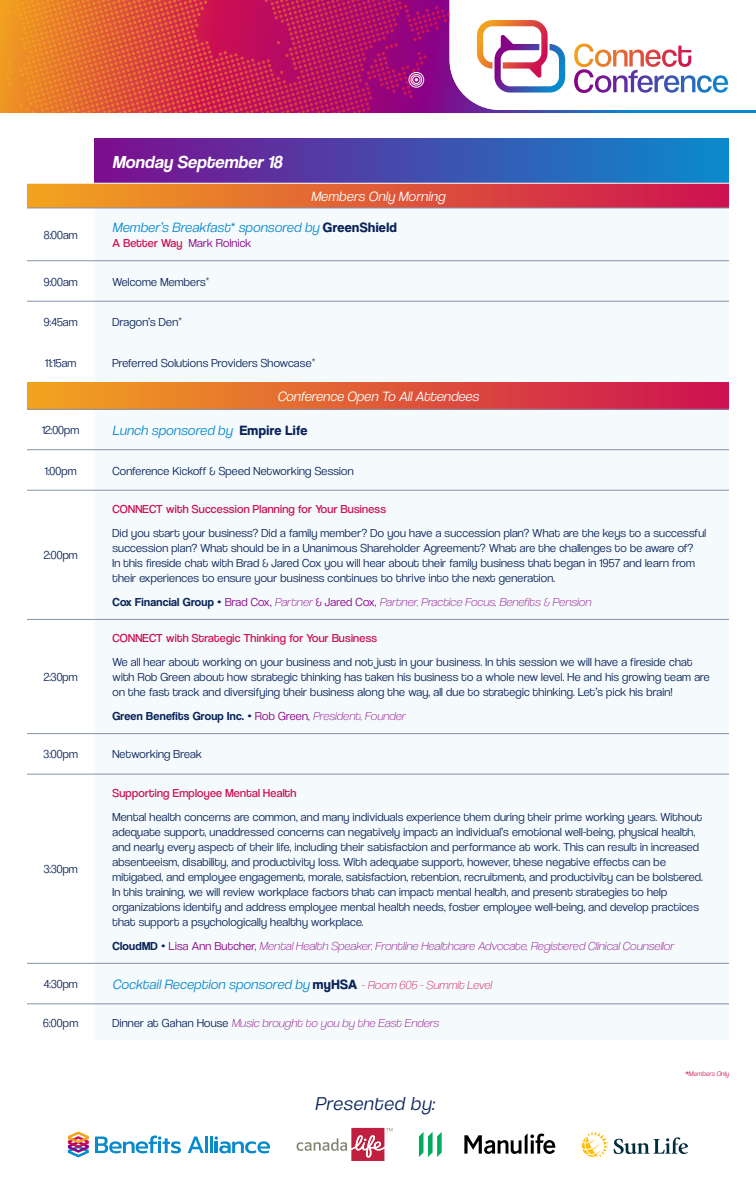
<style>
.page{position:relative;width:756px;height:1188px;background:#fff}
.page>*{position:absolute;margin:0;border:0;box-sizing:border-box;transform-origin:0 0}
.t1{font:italic 19.3px "Coolvetica Lt";letter-spacing:.05em;color:#092359}
.t2{font:italic 18px "Coolvetica Rg";letter-spacing:.015em;color:#fff}
.t3{font:italic 14px "Coolvetica Lt";letter-spacing:.025em;color:#0a8acc}
.t4{font:italic 14px "Coolvetica Lt";letter-spacing:.015em;color:#fff}
.t5{font:12px/15px "Coolvetica Lt";letter-spacing:.02em;color:#0a2459}
.t6{font:italic 12px "Coolvetica El";letter-spacing:.02em;color:#8a0087}
.t7{font:12px "Coolvetica Bk";letter-spacing:.02em;color:#cc0f52}
.t8{font:12px "Coolvetica Rg";letter-spacing:.02em;color:#0a2459}
.t9{font:12px "Coolvetica Lt";letter-spacing:.02em;color:#8a0087}
.t10{font:italic 7px "Coolvetica Lt";letter-spacing:.01em;color:#cd1e54}
.s1{font-family:"Coolvetica Rg";font-weight:700;font-style:normal;color:#0a2459}
.s2{font-family:"Coolvetica Bk";color:#cc0f52}
.s3{font-family:"Coolvetica Rg";font-style:normal;color:#0a2459}
.s4{font-family:"Coolvetica Lt";font-style:normal;color:#0a2459}
.s5{font-family:"Coolvetica Lt";font-style:normal}
.s6{font-family:"Coolvetica Lt"}
.s7{font-family:"Coolvetica Lt";color:#8a0087}
.s8{font-family:"Coolvetica El";font-style:italic;color:#8a0087}
.s9{font-family:"Coolvetica El";font-size:12px;color:#cc0f52}
</style>
<div class="page">
<svg style="left:0;top:0;width:756px;height:113px"></svg>
<svg style="left:122px;top:0;width:273px;height:3px"></svg>
<svg style="left:450px;top:0;width:306px;height:110px"></svg>
<svg style="left:415px;top:78px;width:3px;height:4px"></svg>
<div style="left:412px;top:76px;width:8px;height:8px;border:1px solid #fff;border-radius:50%"></div>
<div style="left:411px;top:74px;width:11px;height:12px;border:1px solid #fff;border-radius:50%"></div>
<div style="left:408px;top:72px;width:16px;height:16px;border:1px solid #fff;border-radius:50%"></div>
<svg style="left:68px;top:1131px;width:21px;height:26px"></svg>
<svg style="left:188px;top:1137px;width:16px;height:16px"></svg>
<hr style="left:205px;top:1136px;width:3px;height:17px;background:#098acc">
<hr style="left:210px;top:1136px;width:3px;height:17px;background:#098acc">
<svg style="left:215px;top:1136px;width:55px;height:17px"></svg>
<svg style="left:95px;top:1135px;width:86px;height:18px"></svg>
<svg style="left:297px;top:1128px;width:95px;height:33px"></svg>
<svg style="left:464px;top:1133px;width:91px;height:21px"></svg>
<svg style="left:419px;top:1132px;width:23px;height:25px"></svg>
<svg style="left:614px;top:1137px;width:74px;height:17px"></svg>
<svg style="left:582px;top:1132px;width:26px;height:25px"></svg>
<div style="left:94px;top:138px;width:635px;height:45px;background:linear-gradient(to right,#7e0d8e,#098bcd)"></div>
<div style="left:27px;top:183px;width:702px;height:25px;background:linear-gradient(to right,#f3a51e,#cc1151)"></div>
<div style="left:94px;top:260px;width:635px;height:744px;background:#f5fafd"></div>
<div style="left:27px;top:382px;width:702px;height:27px;background:linear-gradient(to right,#f3a51e,#cc1151)"></div>
<div style="left:94px;top:451px;width:635px;height:512px;background:#f5fafd"></div>
<hr style="left:27px;top:261px;width:67px;height:1px;background:#8591ac">
<hr style="left:27px;top:301px;width:67px;height:1px;background:#8591ac">
<hr style="left:27px;top:409px;width:67px;height:1px;background:#8591ac">
<hr style="left:27px;top:450px;width:67px;height:1px;background:#8591ac">
<hr style="left:27px;top:490px;width:67px;height:1px;background:#8591ac">
<hr style="left:27px;top:619px;width:67px;height:1px;background:#8591ac">
<hr style="left:27px;top:733px;width:67px;height:1px;background:#8591ac">
<hr style="left:27px;top:774px;width:67px;height:1px;background:#8591ac">
<hr style="left:27px;top:963px;width:67px;height:1px;background:#8591ac">
<hr style="left:27px;top:1004px;width:67px;height:1px;background:#8591ac">
<hr style="left:94px;top:1004px;width:635px;height:1px;background:#8591ac">
<hr style="left:94px;top:261px;width:635px;height:1px;background:#8591ac">
<hr style="left:94px;top:301px;width:635px;height:1px;background:#8591ac">
<hr style="left:94px;top:409px;width:635px;height:1px;background:#8591ac">
<hr style="left:94px;top:450px;width:635px;height:1px;background:#8591ac">
<hr style="left:94px;top:490px;width:635px;height:1px;background:#8591ac">
<hr style="left:94px;top:619px;width:635px;height:1px;background:#8591ac">
<hr style="left:94px;top:733px;width:635px;height:1px;background:#8591ac">
<hr style="left:94px;top:774px;width:635px;height:1px;background:#8591ac">
<hr style="left:94px;top:963px;width:635px;height:1px;background:#8591ac">
<hr style="left:27px;top:183px;width:67px;height:1px;background:#fff">
<hr style="left:94px;top:183px;width:635px;height:1px;background:#fff">
<hr style="left:27px;top:208px;width:67px;height:1px;background:#8591ac">
<hr style="left:94px;top:208px;width:635px;height:1px;background:#8591ac">
<h2 class="t2" style="left:112px;top:151px;width:171px">Monday September 18</h2>
<p class="t4" style="left:311px;top:188px;width:135px">Members Only Morning</p>
<p class="t5" style="left:44px;top:227px;width:35px">8:00am</p>
<p class="t3" style="left:112px;top:219px;width:286px">Member’s Breakfast<sup>*</sup> sponsored by <span class="s1">GreenShield</span></p>
<p class="t9" style="left:112px;top:236px;width:140px"><span class="s2">A Better Way</span> Mark Rolnick</p>
<p class="t5" style="left:44px;top:274px;width:35px">9:00am</p>
<p class="t5" style="left:112px;top:274px;width:99px">Welcome Members<sup>*</sup></p>
<p class="t5" style="left:44px;top:314px;width:35px">9:45am</p>
<p class="t5" style="left:113px;top:314px;width:71px">Dragon’s Den<sup>*</sup></p>
<p class="t5" style="left:45px;top:355px;width:33px">11:15am</p>
<p class="t5" style="left:112px;top:355px;width:205px">Preferred Solutions Providers Showcase<sup>*</sup></p>
<p class="t4" style="left:277px;top:388px;width:203px">Conference Open To All Attendees</p>
<p class="t5" style="left:42px;top:422px;width:39px">12:00pm</p>
<p class="t3" style="left:112px;top:422px;width:197px">Lunch sponsored by <span class="s1">Empire Life</span></p>
<p class="t5" style="left:45px;top:463px;width:33px">1:00pm</p>
<p class="t5" style="left:112px;top:463px;width:243px">Conference Kickoff &amp; Speed Networking Session</p>
<p class="t5" style="left:44px;top:548px;width:36px">2:00pm</p>
<p class="t5" style="left:44px;top:670px;width:35px">2:30pm</p>
<p class="t7" style="left:112px;top:502px;width:275px">CONNECT with Succession Planning for Your Business</p>
<p class="t5" style="left:112px;top:525px;width:595px">Did you start your business? Did a family member? Do you have a succession plan? What are the keys to a successful succession plan? What should be in a Unanimous Shareholder Agreement? What are the challenges to be aware of?<br>In this fireside chat with Brad &amp; Jared Cox you will hear about their family business that began in 1957 and learn from their experiences to ensure your business continues to thrive into the next generation.</p>
<p class="t6" style="left:112px;top:595px;width:480px"><span class="s3">Cox Financial Group</span> <span class="s4">•</span> <span class="s5">Brad Cox,</span> Partner <span class="s5">&amp; Jared Cox,</span> Partner, Practice Focus, Benefits &amp; Pension</p>
<p class="t7" style="left:112px;top:631px;width:266px">CONNECT with Strategic Thinking for Your Business</p>
<p class="t5" style="left:112px;top:655px;width:599px">We all hear about working on your business and not just in your business. In this session we will have a fireside chat with Rob Green about how strategic thinking has taken his business to a whole new level. He and his growing team are on the fast track and diversifying their business along the way, all due to strategic thinking. Let’s pick his brain!</p>
<p class="t8" style="left:112px;top:709px;width:294px">Green Benefits Group Inc. <span class="s6">•</span> <span class="s7">Rob Green,</span> <span class="s8">President, Founder</span></p>
<p class="t5" style="left:44px;top:747px;width:36px">3:00pm</p>
<p class="t5" style="left:112px;top:747px;width:91px">Networking Break</p>
<p class="t5" style="left:44px;top:862px;width:36px">3:30pm</p>
<p class="t7" style="left:112px;top:786px;width:185px">Supporting Employee Mental Health</p>
<p class="t5" style="left:112px;top:809px;width:592px">Mental health concerns are common, and many individuals experience them during their prime working years. Without adequate support, unaddressed concerns can negatively impact an individual’s emotional well-being, physical health, and nearly every aspect of their life, including their satisfaction and performance at work. This can result in increased absenteeism, disability, and productivity loss. With adequate support, however, these negative effects can be mitigated, and employee engagement, morale, satisfaction, retention, recruitment, and productivity can be bolstered.<br>In this training, we will review workplace factors that can impact mental health, and present strategies to help organizations identify and address employee mental health needs, foster employee well-being, and develop practices that support a psychologically healthy workplace.</p>
<p class="t6" style="left:112px;top:939px;width:563px"><span class="s3">CloudMD</span> <span class="s4">•</span> <span class="s5">Lisa Ann Butcher,</span> Mental Health Speaker, Frontline Healthcare Advocate, Registered Clinical Counsellor</p>
<p class="t5" style="left:44px;top:977px;width:36px">4:30pm</p>
<p class="t3" style="left:112px;top:976px;width:381px">Cocktail Reception sponsored by <span class="s1">myHSA</span> <span class="s9">- Room 605 - Summit Level</span></p>
<p class="t5" style="left:43px;top:1015px;width:36px">6:00pm</p>
<p class="t6" style="left:112px;top:1016px;width:328px"><span class="s4">Dinner at Gahan House</span> Music brought to you by the East Enders</p>
<h1 class="t1" style="left:315px;top:1092px;width:121px">Presented by:</h1>
<p class="t10" style="left:685px;top:1069px;width:46px">*Members Only</p>
</div>
